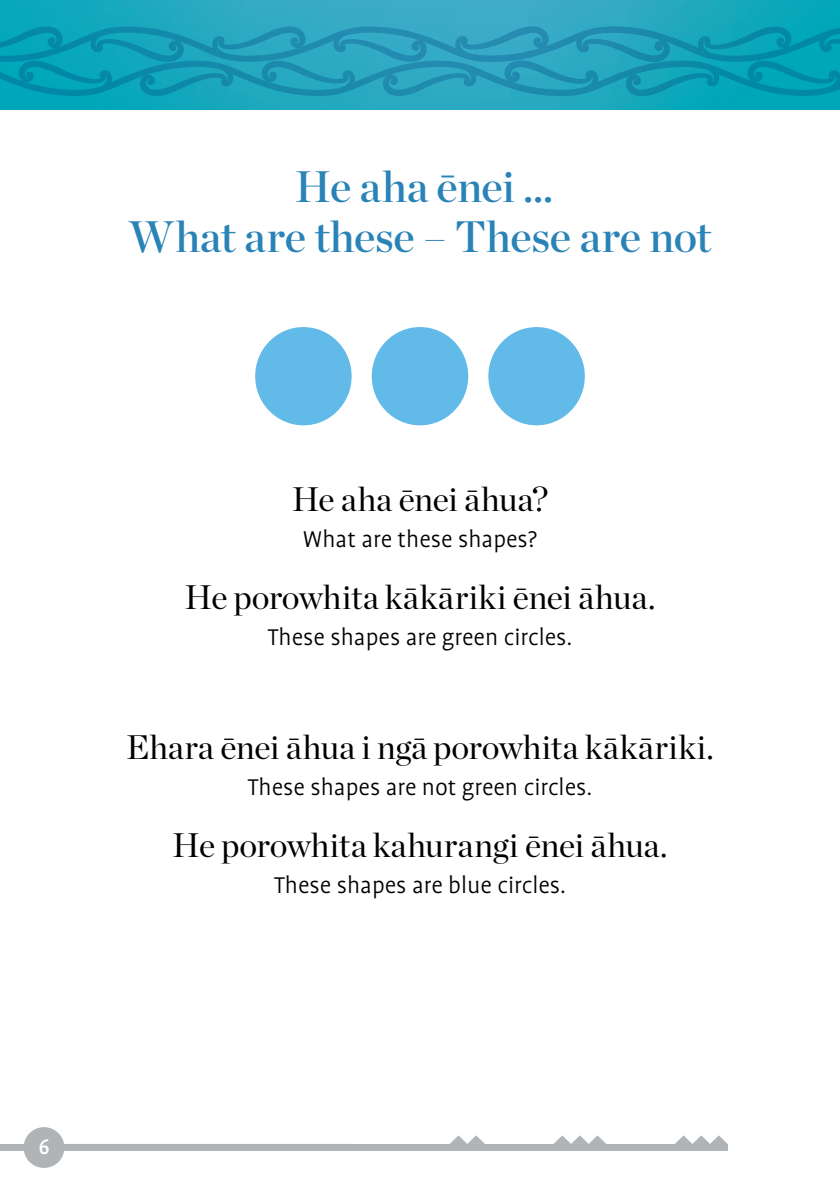
<style>
.page{position:relative;width:840px;height:1191px;background:#fff}
.page>*{position:absolute;margin:0;border:0;box-sizing:border-box;transform-origin:0 0}
.t1{font:44px/50px "Chronicle Display Semi";letter-spacing:-.005em;color:#2983b7;text-align:center}
.t2{font:34px "Chronicle Display";letter-spacing:-.005em;color:#000}
.t3{font:300 26px "Profile Pro";color:#000}
.t4{font:500 24px "Profile Pro";color:#fff}
</style>
<div class="page">
<svg style="left:0;top:0;width:839px;height:109px;background:#21a8c0"></svg>
<svg style="left:0;top:22px;width:839px;height:78px;background:#1a9eb8"></svg>
<div style="left:0;top:1144px;width:727px;height:6px;background:#b1b4b6"></div>
<svg style="left:675px;top:1135px;width:52px;height:9px"></svg>
<svg style="left:553px;top:1135px;width:53px;height:9px"></svg>
<svg style="left:450px;top:1135px;width:34px;height:9px"></svg>
<div style="left:24px;top:1127px;width:40px;height:41px;background:#b1b4b6;border-radius:50%"></div>
<div style="left:255px;top:327px;width:96px;height:98px;background:#61bae8;border-radius:50%"></div>
<div style="left:371px;top:327px;width:97px;height:98px;background:#61bae8;border-radius:50%"></div>
<div style="left:488px;top:327px;width:96px;height:98px;background:#61bae8;border-radius:50%"></div>
<p class="t1" style="left:128px;top:159px;width:584px">He aha ēnei …<br>What are these – These are not</p>
<p class="t2" style="left:291px;top:473px;width:258px">He aha ēnei āhua?</p>
<p class="t3" style="left:303px;top:525px;width:236px">What are these shapes?</p>
<p class="t2" style="left:184px;top:571px;width:472px">He porowhita kākāriki ēnei āhua.</p>
<p class="t3" style="left:267px;top:623px;width:306px">These shapes are green circles.</p>
<p class="t2" style="left:126px;top:721px;width:588px">Ehara ēnei āhua i ngā porowhita kākāriki.</p>
<p class="t3" style="left:247px;top:773px;width:346px">These shapes are not green circles.</p>
<p class="t2" style="left:172px;top:819px;width:496px">He porowhita kahurangi ēnei āhua.</p>
<p class="t3" style="left:274px;top:871px;width:293px">These shapes are blue circles.</p>
<p class="t4" style="left:38px;top:1132px;width:13px">6</p>
</div>
